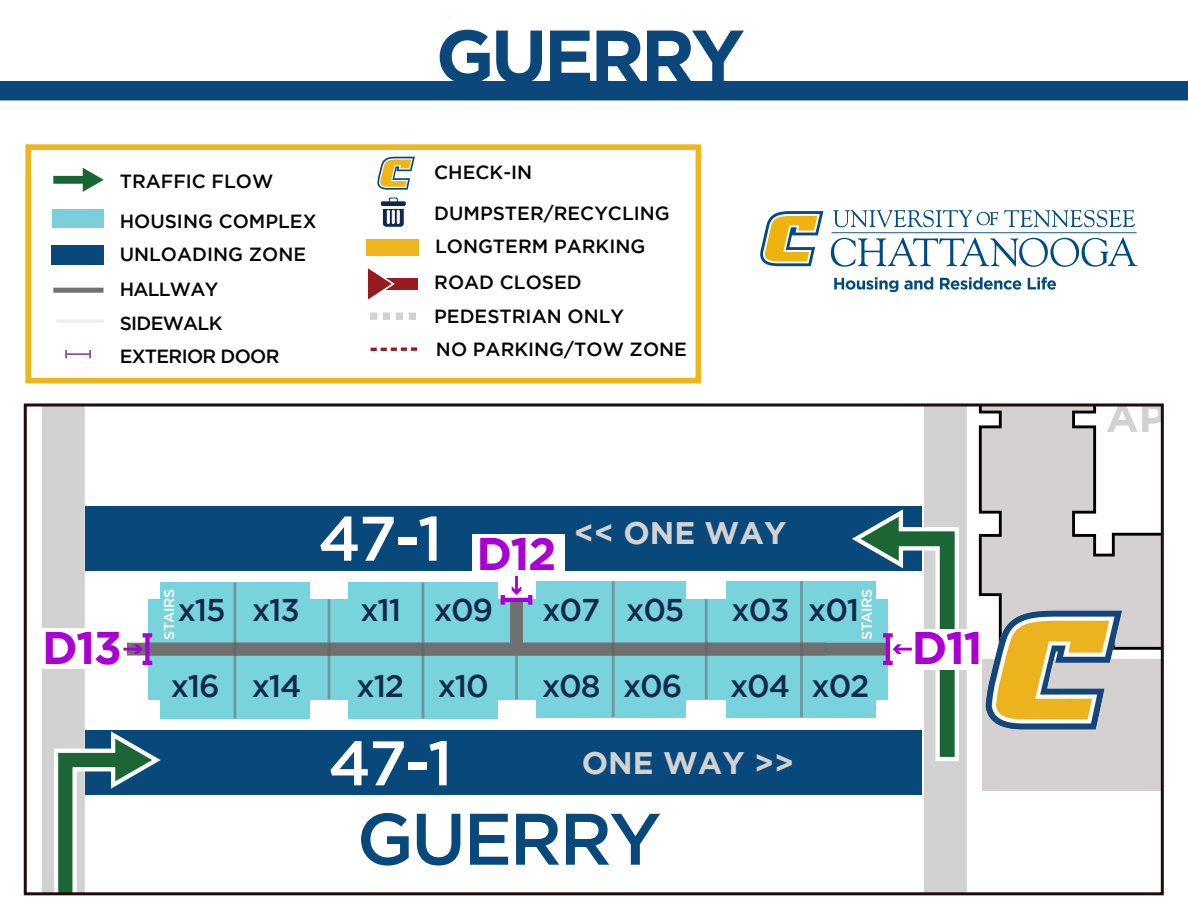
<style>
.page{position:relative;width:1188px;height:918px;background:#fff}
.page>*{position:absolute;margin:0;border:0;box-sizing:border-box;transform-origin:0 0}
.t1{font:700 75px "Gotham";letter-spacing:-.05em;color:#0b477b}
.t2{font:500 72.75px "Gotham";letter-spacing:-.035em;color:#09487b}
.t3{font:500 62.7px "Gotham";color:#fff}
.t4{font:700 45.6px "Gotham";letter-spacing:-.035em;color:#a800d2}
.t5{font:700 41.1px "Gotham";color:#d2d2d2}
.t6{font:500 31.35px "Gotham";letter-spacing:-.035em;color:#10294c}
.t7{font:700 31.05px "Gotham";color:#d2d2d2}
.t8{font:500 19.05px/33.8px "Gotham";color:#050504}
.t9{font:500 19.05px "Gotham";letter-spacing:-.035em;color:#050504}
.t10{font:500 14.25px "Gotham";letter-spacing:-.035em;color:#fff}
</style>
<div class="page">
<div style="left:25px;top:144px;width:676px;height:239px;border:6px solid #eeb51e"></div>
<svg style="left:370px;top:313px;width:46px;height:7px"></svg>
<div style="left:53px;top:176px;width:33px;height:8px;background:#186635"></div>
<svg style="left:83px;top:168px;width:21px;height:24px"></svg>
<div style="left:52px;top:209px;width:52px;height:19px;background:#7ccfda"></div>
<div style="left:366px;top:239px;width:52px;height:17px;background:#eeb51e"></div>
<div style="left:52px;top:246px;width:52px;height:19px;background:#09487b"></div>
<svg style="left:377px;top:157px;width:38px;height:33px"></svg>
<svg style="left:380px;top:197px;width:27px;height:31px"></svg>
<div style="left:378px;top:278px;width:40px;height:12px;background:#961a20"></div>
<svg style="left:368px;top:268px;width:27px;height:32px"></svg>
<svg style="left:371px;top:347px;width:47px;height:4px"></svg>
<hr style="left:58px;top:319px;width:45px;height:4px;background:#edeff0">
<hr style="left:66px;top:353px;width:24px;height:2px;background:#8c469a">
<svg style="left:89px;top:350px;width:2px;height:8px"></svg>
<svg style="left:65px;top:350px;width:2px;height:8px"></svg>
<div style="left:53px;top:288px;width:51px;height:5px;background:#707171"></div>
<div style="left:0;top:81px;width:1188px;height:19px;background:#0b477b"></div>
<svg style="left:831px;top:238px;width:306px;height:29px"></svg>
<svg style="left:760px;top:211px;width:63px;height:55px"></svg>
<hr style="left:831px;top:232px;width:306px;height:1px;background:#004b82">
<svg style="left:833px;top:210px;width:302px;height:17px"></svg>
<svg style="left:834px;top:277px;width:64px;height:15px"></svg>
<svg style="left:904px;top:277px;width:29px;height:13px"></svg>
<svg style="left:940px;top:277px;width:81px;height:13px"></svg>
<svg style="left:1028px;top:277px;width:28px;height:13px"></svg>
<div style="left:924px;top:405px;width:43px;height:489px;background:#d2d2d2"></div>
<div style="left:42px;top:405px;width:43px;height:489px;background:#d2d2d2"></div>
<div style="left:85px;top:730px;width:837px;height:65px;background:#09487b"></div>
<div style="left:85px;top:506px;width:837px;height:64px;background:#09487b"></div>
<div style="left:160px;top:583px;width:150px;height:136px;background:#79d3dd"></div>
<div style="left:727px;top:581px;width:149px;height:136px;background:#79d3dd"></div>
<div style="left:536px;top:581px;width:150px;height:136px;background:#79d3dd"></div>
<div style="left:348px;top:583px;width:150px;height:136px;background:#79d3dd"></div>
<div style="left:148px;top:599px;width:739px;height:100px;background:#79d3dd"></div>
<svg style="left:54px;top:731px;width:107px;height:160px"></svg>
<div style="left:147px;top:643px;width:741px;height:13px;background:#707070"></div>
<div style="left:85px;top:643px;width:741px;height:13px;background:#707070"></div>
<div style="left:510px;top:601px;width:13px;height:50px;background:#707070"></div>
<div style="left:982px;top:659px;width:180px;height:132px;background:#d4d1d0"></div>
<svg style="left:978px;top:408px;width:182px;height:242px"></svg>
<img style="left:978px;top:591px;width:156px;height:139px">
<div style="left:472px;top:534px;width:92px;height:40px;background:#fff"></div>
<div style="left:35px;top:629px;width:92px;height:40px;background:#fff"></div>
<div style="left:896px;top:629px;width:86px;height:40px;background:#fff"></div>
<hr style="left:234px;top:583px;width:2px;height:136px;background:#5e5e5e">
<hr style="left:328px;top:599px;width:2px;height:100px;background:#5e5e5e">
<hr style="left:515px;top:655px;width:3px;height:44px;background:#5e5e5e">
<hr style="left:705px;top:599px;width:3px;height:100px;background:#5e5e5e">
<hr style="left:422px;top:583px;width:2px;height:136px;background:#5e5e5e">
<hr style="left:612px;top:581px;width:3px;height:136px;background:#5e5e5e">
<hr style="left:800px;top:581px;width:3px;height:136px;background:#5e5e5e">
<svg style="left:848px;top:509px;width:113px;height:252px"></svg>
<div style="left:145px;top:635px;width:5px;height:28px;background:#a800d2"></div>
<svg style="left:143px;top:661px;width:9px;height:4px"></svg>
<div style="left:143px;top:633px;width:9px;height:5px;background:#a800d2"></div>
<hr style="left:123px;top:648px;width:16px;height:3px;background:#a800d2">
<svg style="left:134px;top:644px;width:9px;height:10px"></svg>
<hr style="left:503px;top:598px;width:27px;height:4px;background:#a800d2">
<svg style="left:501px;top:595px;width:4px;height:10px"></svg>
<svg style="left:528px;top:595px;width:4px;height:10px"></svg>
<hr style="left:515px;top:576px;width:3px;height:16px;background:#a800d2">
<svg style="left:512px;top:586px;width:9px;height:9px"></svg>
<div style="left:24px;top:404px;width:1140px;height:491px;border:3px solid #210b0d"></div>
<p class="t8" style="left:120px;top:164px;width:155px">TRAFFIC FLOW</p>
<p class="t8" style="left:120px;top:204px;width:198px">HOUSING COMPLEX</p>
<p class="t8" style="left:120px;top:237px;width:188px">UNLOADING ZONE</p>
<p class="t9" style="left:120px;top:278px;width:100px">HALLWAY</p>
<p class="t9" style="left:120px;top:312px;width:104px">SIDEWALK</p>
<p class="t9" style="left:120px;top:345px;width:161px">EXTERIOR DOOR</p>
<h1 class="t1" style="left:436px;top:13px;width:311px">GUERRY</h1>
<p class="t8" style="left:434px;top:152px;width:237px;line-height:40px">CHECK-IN<br>DUMPSTER/RECYCLING</p>
<p class="t8" style="left:435px;top:229px;width:212px">LONGTERM PARKING</p>
<p class="t8" style="left:434px;top:265px;width:191px">ROAD CLOSED<br>PEDESTRIAN ONLY</p>
<p class="t8" style="left:436px;top:332px;width:253px">NO PARKING/TOW ZONE</p>
<p class="t3" style="left:318px;top:503px;width:126px">47-1</p>
<p class="t4" style="left:477px;top:527px;width:82px">D12</p>
<p class="t7" style="left:574px;top:515px;width:214px">&lt;&lt; ONE WAY</p>
<p class="t10" style="left:161px;top:640px;width:52px;rotate:-90deg">STAIRS</p>
<p class="t10" style="left:859px;top:640px;width:52px;rotate:-90deg">STAIRS</p>
<p class="t6" style="left:360px;top:592px;width:134px">x11 x09</p>
<p class="t6" style="left:543px;top:592px;width:143px">x07 x05</p>
<p class="t6" style="left:732px;top:592px;width:129px">x03 x01</p>
<p class="t6" style="left:178px;top:592px;width:124px">x15 x13</p>
<p class="t4" style="left:42px;top:621px;width:81px">D13</p>
<p class="t4" style="left:912px;top:621px;width:72px">D11</p>
<p class="t6" style="left:171px;top:668px;width:132px">x16 x14</p>
<p class="t6" style="left:357px;top:668px;width:134px">x12 x10</p>
<p class="t6" style="left:542px;top:668px;width:142px">x08 x06</p>
<p class="t6" style="left:730px;top:668px;width:141px">x04 x02</p>
<p class="t3" style="left:328px;top:728px;width:126px">47-1</p>
<p class="t2" style="left:357px;top:798px;width:306px">GUERRY</p>
<p class="t7" style="left:582px;top:745px;width:214px">ONE WAY &gt;&gt;</p>
<p class="t5" style="left:1106px;top:394px;width:94px">APA</p>
</div>
